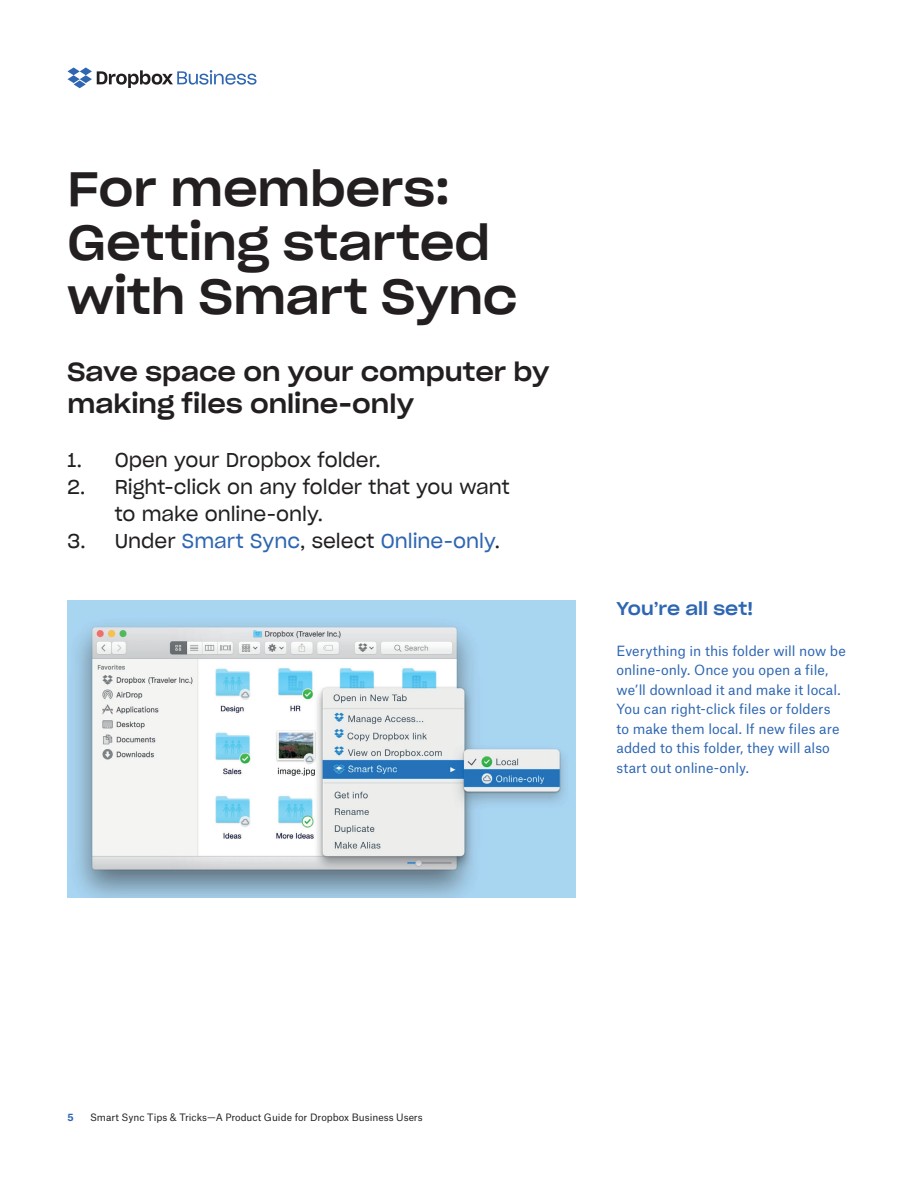
<style>
.page{position:relative;width:918px;height:1188px;background:#fff}
.page>*{position:absolute;margin:0;border:0;box-sizing:border-box;transform-origin:0 0}
.t1{font:48px/54px "Sharp Grotesk Medium 22";letter-spacing:-.005em;color:#231f20}
.t2{font:25.5px/31.5px "Sharp Grotesk Medium 22";color:#231f20}
.t3{font:19.5px/27px "Sharp Grotesk Book 20";color:#231f20}
.t4{font:19.5px "Sharp Grotesk Book 20";color:#2e66b2}
.t5{font:18px "Sharp Grotesk Medium 22";color:#2e66b2}
.t6{font:13.5px/19.5px "Atlas Grotesk";color:#2e66b2}
.t7{font:9.75px "Atlas Grotesk";color:#231f20}
.t8{font:700 9.75px "Atlas Grotesk";color:#2e66b2}
.s1{color:#231f20}
</style>
<div class="page">
<svg style="left:67px;top:68px;width:189px;height:20px"></svg>
<img style="left:68px;top:600px;width:508px;height:297px">
<h1 class="t1" style="left:68px;top:157px;width:451px">For members:<br>Getting started with Smart Sync</h1>
<h2 class="t2" style="left:68px;top:354px;width:483px">Save space on your computer by making files online-only</h2>
<h3 class="t3" style="left:68px;top:445px;width:315px">1. Open your Dropbox folder.</h3>
<h3 class="t3" style="left:115px;top:472px;width:397px;text-indent:-47px">2. Right-click on any folder that you want to make online-only.</h3>
<h3 class="t4" style="left:68px;top:525px;width:434px"><span class="s1">3. Under</span> Smart Sync<span class="s1">, select</span> Online-only<span class="s1">.</span></h3>
<h3 class="t5" style="left:616px;top:593px;width:138px">You’re all set!</h3>
<p class="t6" style="left:616px;top:640px;width:231px">Everything in this folder will now be online-only. Once you open a file, we’ll download it and make it local.<br>You can right-click files or folders to make them local. If new files are added to this folder, they will also start out online-only.</p>
<p class="t8" style="left:68px;top:1109px;width:8px">5</p>
<p class="t7" style="left:90px;top:1109px;width:334px">Smart Sync Tips &amp; Tricks—A Product Guide for Dropbox Business Users</p>
</div>
